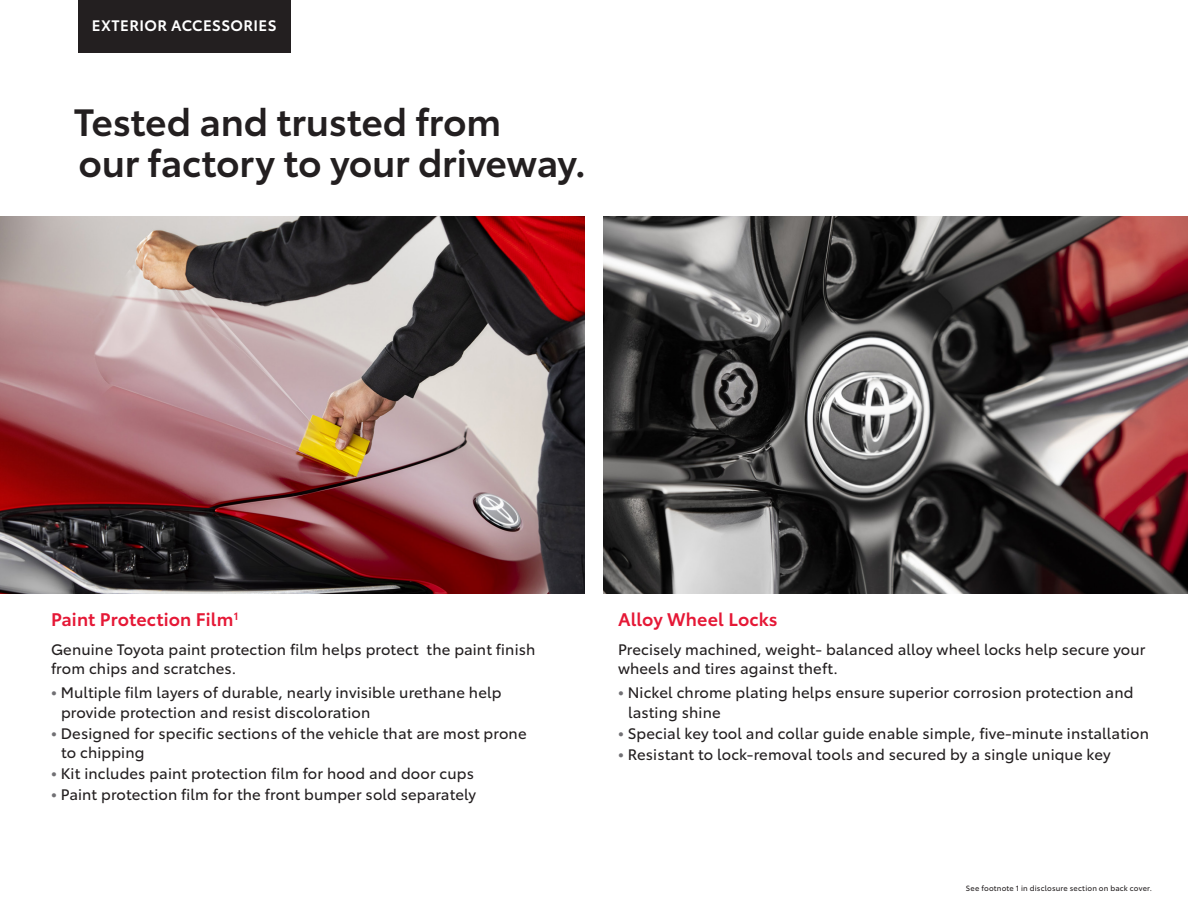
<style>
.page{position:relative;width:1188px;height:918px;background:#fff}
.page>*{position:absolute;margin:0;border:0;box-sizing:border-box;transform-origin:0 0}
._2019_Accessory_INTRO_Main_Hed_Tagline_22{font:600 37.5px/41.2px "Toyota Type";letter-spacing:-.01em;color:#231f20}
.t1{font:600 18px "Toyota Type";letter-spacing:.01em;color:#e51836}
._2019_BODY_COPY{font:15px/19.5px "Toyota Type";letter-spacing:.01em;color:#231f20}
.t2{font:600 15px "Toyota Type";letter-spacing:.025em;color:#fff}
.t3{font:7.5px "Toyota Type";letter-spacing:.025em;color:#231f20}
.s1{font-weight:700;color:#717074}
</style>
<div class="page">
<img style="left:603px;top:216px;width:585px;height:378px">
<img style="left:0;top:216px;width:585px;height:378px">
<div style="left:78px;top:0;width:212px;height:52px;background:#231f20"></div>
<p class="t2" style="left:92px;top:14px;width:186px">EXTERIOR ACCESSORIES</p>
<p class="_2019_Accessory_INTRO_Main_Hed_Tagline_22" style="left:74px;top:99px;width:514px">Tested and trusted from<br>our factory to your driveway.</p>
<p class="t1" style="left:51px;top:606px;width:189px">Paint Protection Film<sup>1</sup></p>
<p class="_2019_BODY_COPY" style="left:51px;top:638px;width:486px">Genuine Toyota paint protection film helps protect the paint finish from chips and scratches.</p>
<p class="_2019_BODY_COPY" style="left:61px;top:682px;width:442px;text-indent:-10px"><span class="s1">•</span> Multiple film layers of durable, nearly invisible urethane help provide protection and resist discoloration</p>
<p class="_2019_BODY_COPY" style="left:61px;top:722px;width:467px;text-indent:-10px"><span class="s1">•</span> Designed for specific sections of the vehicle that are most prone to chipping</p>
<p class="_2019_BODY_COPY" style="left:51px;top:763px;width:424px"><span class="s1">•</span> Kit includes paint protection film for hood and door cups</p>
<p class="_2019_BODY_COPY" style="left:51px;top:784px;width:427px"><span class="s1">•</span> Paint protection film for the front bumper sold separately</p>
<p class="t1" style="left:618px;top:606px;width:161px">Alloy Wheel Locks</p>
<p class="_2019_BODY_COPY" style="left:618px;top:638px;width:529px">Precisely machined, weight- balanced alloy wheel locks help secure your wheels and tires against theft.</p>
<p class="_2019_BODY_COPY" style="left:628px;top:682px;width:507px;text-indent:-10px"><span class="s1">•</span> Nickel chrome plating helps ensure superior corrosion protection and lasting shine</p>
<p class="_2019_BODY_COPY" style="left:618px;top:722px;width:533px"><span class="s1">•</span> Special key tool and collar guide enable simple, five-minute installation</p>
<p class="_2019_BODY_COPY" style="left:618px;top:743px;width:494px"><span class="s1">•</span> Resistant to lock-removal tools and secured by a single unique key</p>
<p class="t3" style="left:966px;top:883px;width:188px">See footnote 1 in disclosure section on back cover.</p>
</div>
